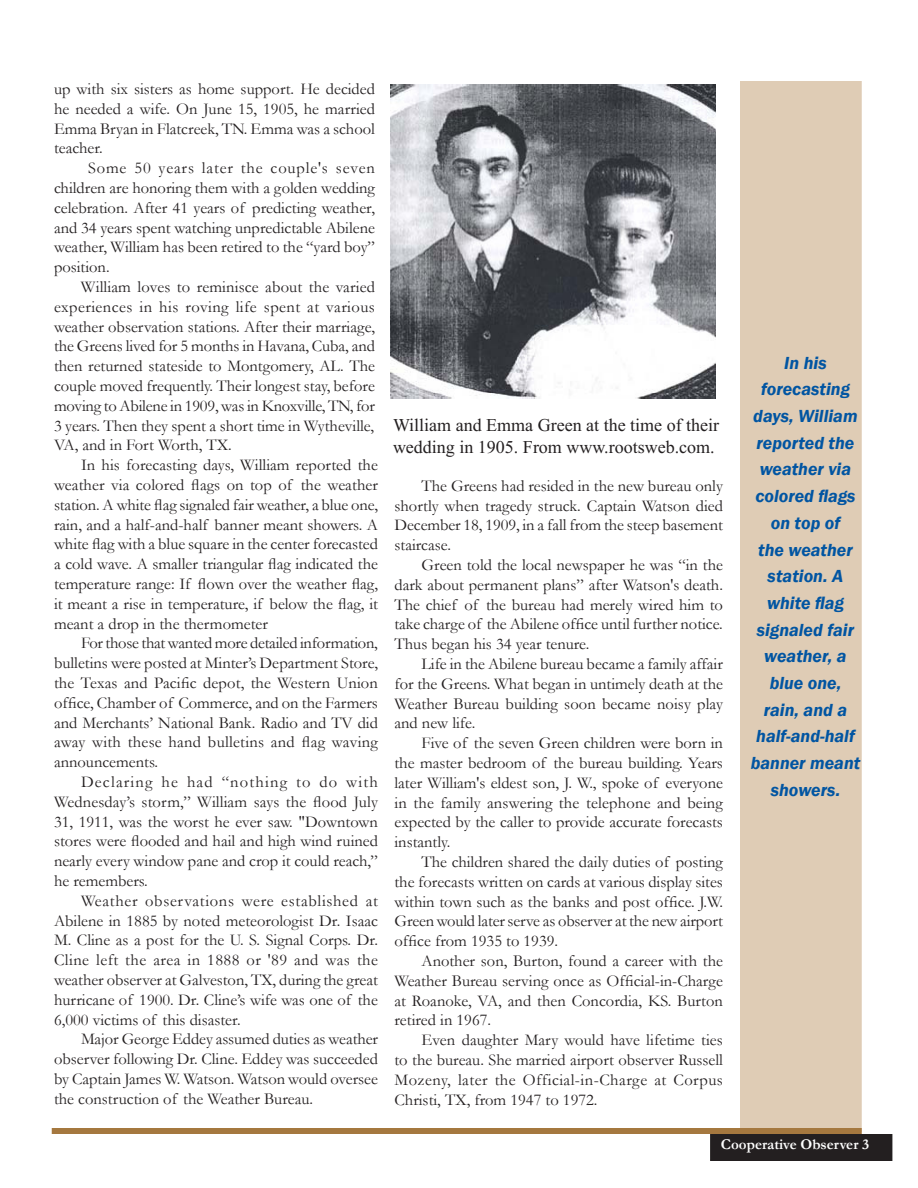
<style>
.page{position:relative;width:918px;height:1188px;background:#fff}
.page>*{position:absolute;margin:0;border:0;box-sizing:border-box;transform-origin:0 0}
.t1{font:italic 600 18px/26.7px "Franklin Gothic";color:#0155a2;text-align:center}
.t2{font:18px/21.6px "Times New Roman";color:#231f20}
.t3{font:16.5px/19.8px "Garamond";color:#231f20;text-align:justify}
.t4{font:700 15px "Garamond";color:#fff}
</style>
<div class="page">
<div style="left:711px;top:1135px;width:181px;height:25px;background:#231f20"></div>
<div style="left:710px;top:1134px;width:182px;height:27px;border:2px solid #231f20"></div>
<div style="left:741px;top:82px;width:120px;height:1049px;background:#dfccb5"></div>
<div style="left:740px;top:81px;width:122px;height:1051px;border:2px solid #dfccb5"></div>
<div style="left:52px;top:1128px;width:810px;height:6px;background:#a5783f"></div>
<img style="left:390px;top:84px;width:325px;height:314px">
<p class="t3" style="left:54px;top:79px;width:323px">up with six sisters as home support. He decided he needed a wife. On June 15, 1905, he married Emma Bryan in Flatcreek, TN. Emma was a school teacher.</p>
<p class="t3" style="left:54px;top:158px;width:323px;text-indent:34px">Some 50 years later the couple's seven children are honoring them with a golden wedding celebration. After 41 years of predicting weather, and 34 years spent watching unpredictable Abilene weather, William has been retired to the “yard boy” position.</p>
<p class="t3" style="left:54px;top:277px;width:323px;text-indent:27px">William loves to reminisce about the varied experiences in his roving life spent at various weather observation stations. After their marriage, the Greens lived for 5 months in Havana, Cuba, and then returned stateside to Montgomery, AL. The couple moved frequently. Their longest stay, before moving to Abilene in 1909, was in Knoxville, TN, for 3 years. Then they spent a short time in Wytheville, VA, and in Fort Worth, TX.</p>
<p class="t3" style="left:54px;top:455px;width:326px;text-indent:27px">In his forecasting days, William reported the weather via colored flags on top of the weather station. A white flag signaled fair weather, a blue one, rain, and a half-and-half banner meant showers. A white flag with a blue square in the center forecasted a cold wave. A smaller triangular flag indicated the temperature range: If flown over the weather flag, it meant a rise in temperature, if below the flag, it meant a drop in the thermometer</p>
<p class="t3" style="left:54px;top:633px;width:326px;text-indent:27px">For those that wanted more detailed information, bulletins were posted at Minter’s Department Store, the Texas and Pacific depot, the Western Union office, Chamber of Commerce, and on the Farmers and Merchants’ National Bank. Radio and TV did away with these hand bulletins and flag waving announcements.</p>
<p class="t3" style="left:54px;top:772px;width:326px;text-indent:27px">Declaring he had “nothing to do with Wednesday’s storm,” William says the flood July 31, 1911, was the worst he ever saw. "Downtown stores were flooded and hail and high wind ruined nearly every window pane and crop it could reach,” he remembers.</p>
<p class="t3" style="left:54px;top:890px;width:325px;text-indent:27px">Weather observations were established at Abilene in 1885 by noted meteorologist Dr. Isaac M. Cline as a post for the U. S. Signal Corps. Dr.<br>Cline left the area in 1888 or '89 and was the weather observer at Galveston, TX, during the great hurricane of 1900. Dr. Cline’s wife was one of the 6,000 victims of this disaster.</p>
<p class="t3" style="left:54px;top:1029px;width:326px;text-indent:27px">Major George Eddey assumed duties as weather observer following Dr. Cline. Eddey was succeeded by Captain James W. Watson. Watson would oversee the construction of the Weather Bureau.</p>
<p class="t2" style="left:393px;top:414px;width:328px">William and Emma Green at the time of their wedding in 1905. From www.rootsweb.com.</p>
<p class="t3" style="left:395px;top:475px;width:330px;text-indent:27px">The Greens had resided in the new bureau only shortly when tragedy struck. Captain Watson died December 18, 1909, in a fall from the steep basement staircase.</p>
<p class="t3" style="left:395px;top:554px;width:330px;text-indent:27px">Green told the local newspaper he was “in the dark about permanent plans” after Watson's death.<br>The chief of the bureau had merely wired him to take charge of the Abilene office until further notice.<br>Thus began his 34 year tenure.</p>
<p class="t3" style="left:395px;top:653px;width:330px;text-indent:27px">Life in the Abilene bureau became a family affair for the Greens. What began in untimely death at the Weather Bureau building soon became noisy play and new life.</p>
<p class="t3" style="left:395px;top:733px;width:330px;text-indent:27px">Five of the seven Green children were born in the master bedroom of the bureau building. Years later William's eldest son, J. W., spoke of everyone in the family answering the telephone and being expected by the caller to provide accurate forecasts instantly.</p>
<p class="t3" style="left:395px;top:851px;width:330px;text-indent:27px">The children shared the daily duties of posting the forecasts written on cards at various display sites within town such as the banks and post office. J.W.<br>Green would later serve as observer at the new airport office from 1935 to 1939.</p>
<p class="t3" style="left:394px;top:950px;width:330px;text-indent:27px">Another son, Burton, found a career with the Weather Bureau serving once as Official-in-Charge at Roanoke, VA, and then Concordia, KS. Burton retired in 1967.</p>
<p class="t3" style="left:394px;top:1030px;width:330px;text-indent:27px">Even daughter Mary would have lifetime ties to the bureau. She married airport observer Russell Mozeny, later the Official-in-Charge at Corpus Christi, TX, from 1947 to 1972.</p>
<p class="t1" style="left:751px;top:349px;width:111px">In his forecasting days, William reported the weather via colored flags on top of<br>the weather station. A white flag signaled fair weather, a blue one, rain, and a half-and-half banner meant showers.</p>
<p class="t4" style="left:721px;top:1134px;width:150px">Cooperative Observer 3</p>
</div>
